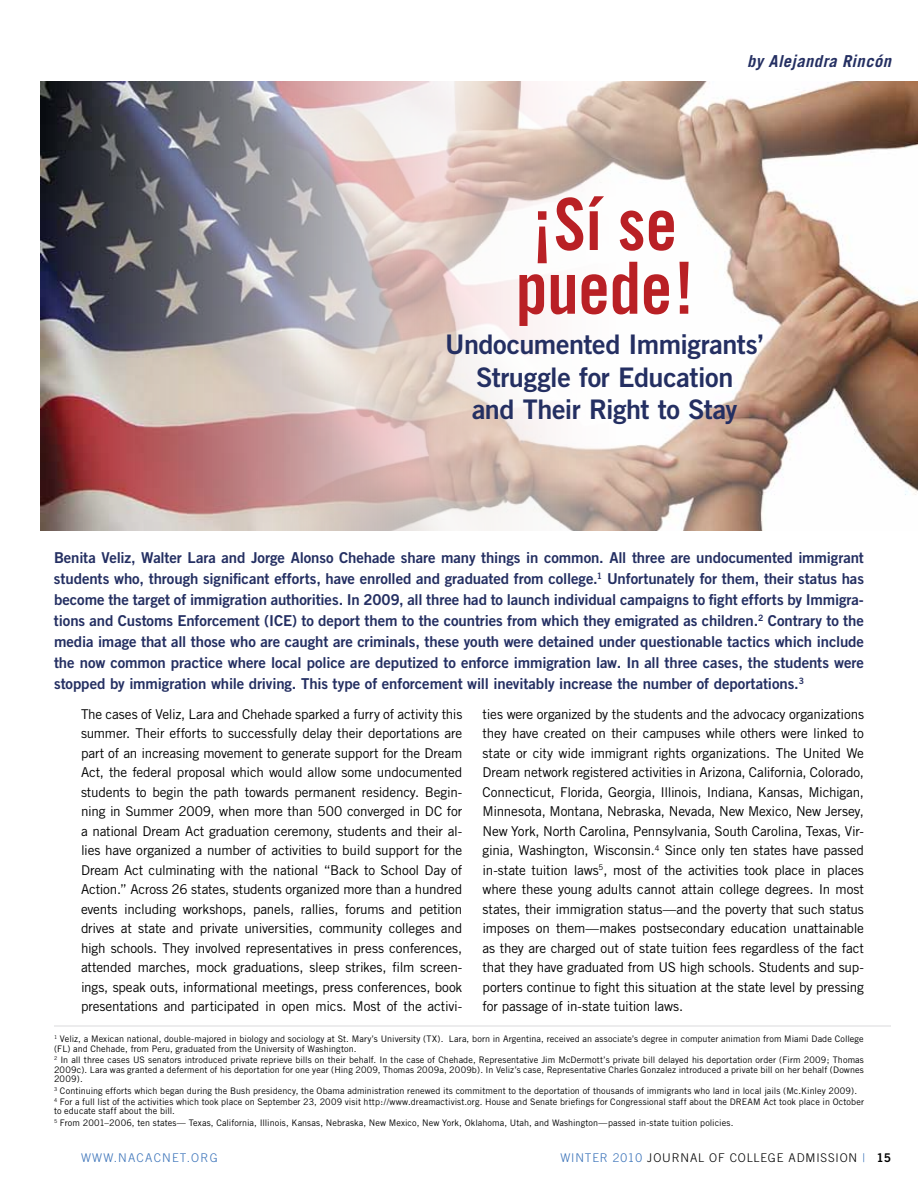
<style>
.page{position:relative;width:918px;height:1188px;background:#fff}
.page>*{position:absolute;margin:0;border:0;box-sizing:border-box;transform-origin:0 0}
.t1{font:72px/63.8px "Trade Gothic Bold Cond Twenty";letter-spacing:-.01em;color:#b92025}
.t2{font:27px/33px "Trade Gothic Bold Two";letter-spacing:-.02em;color:#242f62;text-align:center}
.t3{font:italic 700 16.5px "Trade Gothic";letter-spacing:.02em;color:#242f62}
.t4{font:15px/21px "Trade Gothic Bold Two";letter-spacing:-.005em;color:#242f62;text-align:justify}
.t5{font:13.5px/19.5px "Trade Gothic";letter-spacing:-.015em;color:#000;text-align:justify}
.t6{font:300 12px "Trade Gothic";letter-spacing:.07em;color:#000}
.t7{font:300 12px "Trade Gothic";letter-spacing:.1em;color:#3b73b9}
.t8{font:9px/9.8px "Trade Gothic";letter-spacing:.01em;color:#000}
.s1{color:#3b73b9}
.s2{font-family:"Trade Gothic Bold Two";font-weight:400}
</style>
<div class="page">
<img style="left:40px;top:81px;width:243px;height:450px">
<img style="left:283px;top:81px;width:635px;height:450px">
<hr style="left:54px;top:1025px;width:837px;height:2px;background:#e6e7e8">
<p class="t3" style="left:747px;top:51px;width:145px">by Alejandra Rincón</p>
<h1 class="t1" style="left:516px;top:192px;width:180px">¡Sí se puede!</h1>
<h2 class="t2" style="left:445px;top:327px;width:321px">U ndocumented I mmigrants’<br>Struggle for Education<br>and Their Right to Stay</h2>
<p class="t4" style="left:54px;top:547px;width:812px">Benita Veliz, Walter Lara and Jorge Alonso Chehade share many things in common. All three are undocumented immigrant students who, through significant efforts, have enrolled and graduated from college.<sup>1</sup> U nfortunately for them, their status has become the target of immigration authorities. I n 2009, all three had to launch individual campaigns to fight efforts by I mmigra&shy;tions and Customs Enforcement (ICE) to deport them to the countries from which they emigrated as children.<sup>2</sup> Contrary to the media image that all those who are caught are criminals, these youth were detained under questionable tactics which include the now common practice where local police are deputized to enforce immigration law. I n all three cases, the students were stopped by immigration while driving. This type of enforcement will inevitably increase the number of deportations.<sup>3</sup></p>
<p class="t5" style="left:81px;top:704px;width:383px">The cases of Veliz, Lara and Chehade sparked a furry of activity this summer. Their efforts to successfully delay their deportations are part of an increasing movement to generate support for the Dream Act, the federal proposal which would allow some undocumented students to begin the path towards permanent residency. Begin&shy;ning in Summer 2009, when more than 500 converged in DC for a national Dream Act graduation ceremony, students and their al&shy;lies have organized a number of activities to build support for the Dream Act culminating with the national “Back to School Day of Action.” Across 26 states, students organized more than a hundred events including workshops, panels, rallies, forums and petition drives at state and private universities, community colleges and high schools. They involved representatives in press conferences, attended marches, mock graduations, sleep strikes, film screen&shy;ings, speak outs, informational meetings, press conferences, book presentations and participated in open mics. Most of the activi-</p>
<p class="t5" style="left:483px;top:704px;width:383px">ties were organized by the students and the advocacy organizations they have created on their campuses while others were linked to state or city wide immigrant rights organizations. The United We Dream network registered activities in Arizona, California, Colorado, Connecticut, Florida, Georgia, Illinois, Indiana, Kansas, Michigan, Minnesota, Montana, Nebraska, Nevada, New Mexico, New Jersey, New York, North Carolina, Pennsylvania, South Carolina, Texas, Vir&shy;ginia, Washington, Wisconsin.<sup>4</sup> Since only ten states have passed in-state tuition laws<sup>5</sup>, most of the activities took place in places where these young adults cannot attain college degrees. In most states, their immigration status—and the poverty that such status imposes on them—makes postsecondary education unattainable as they are charged out of state tuition fees regardless of the fact that they have graduated from US high schools. Students and sup&shy;porters continue to fight this situation at the state level by pressing for passage of in-state tuition laws.</p>
<p class="t8" style="left:54px;top:1034px;width:811px"><sup>1</sup> Veliz, a Mexican national, double-majored in biology and sociology at St. Mary’s University (TX). Lara, born in Argentina, received an associate’s degree in computer animation from Miami Dade College (FL) and Chehade, from Peru, graduated from the University of Washington.</p>
<p class="t8" style="left:54px;top:1055px;width:811px;text-align:justify"><sup>2</sup> In all three cases US senators introduced private reprieve bills on their behalf. In the case of Chehade, Representative Jim McDermott’s private bill delayed his deportation order (Firm 2009; Thomas 2009c). Lara was granted a deferment of his deportation for one year (Hing 2009, Thomas 2009a, 2009b). In Veliz’s case, Representative Charles Gonzalez introduced a private bill on her behalf (Downes 2009).</p>
<p class="t8" style="left:54px;top:1085px;width:812px;line-height:11.1px"><sup>3</sup> Continuing efforts which began during the Bush presidency, the Obama administration renewed its commitment to the deportation of thousands of immigrants who land in local jails (Mc.Kinley 2009).<br><sup>4</sup> For a full list of the activities which took place on September 23, 2009 visit http://www.dreamactivist.org. House and Senate briefings for Congressional staff about the DREAM Act took place in October</p>
<p class="t8" style="left:54px;top:1106px;width:681px;line-height:11.1px">to educate staff about the bill.<br><sup>5</sup> From 2001–2006, ten states— Texas, California, Illinois, Kansas, Nebraska, New Mexico, New York, Oklahoma, Utah, and Washington—passed in-state tuition policies.</p>
<p class="t7" style="left:81px;top:1151px;width:12px">WWW</p>
<p class="t7" style="left:114px;top:1151px;width:58px">.NACACNET</p>
<p class="t7" style="left:187px;top:1151px;width:32px">.ORG</p>
<p class="t6" style="left:560px;top:1151px;width:332px"><span class="s1">WINTER 2010</span> JOURNAL OF COLLEGE ADMISSION <span class="s1">|</span> <span class="s2">15</span></p>
</div>
